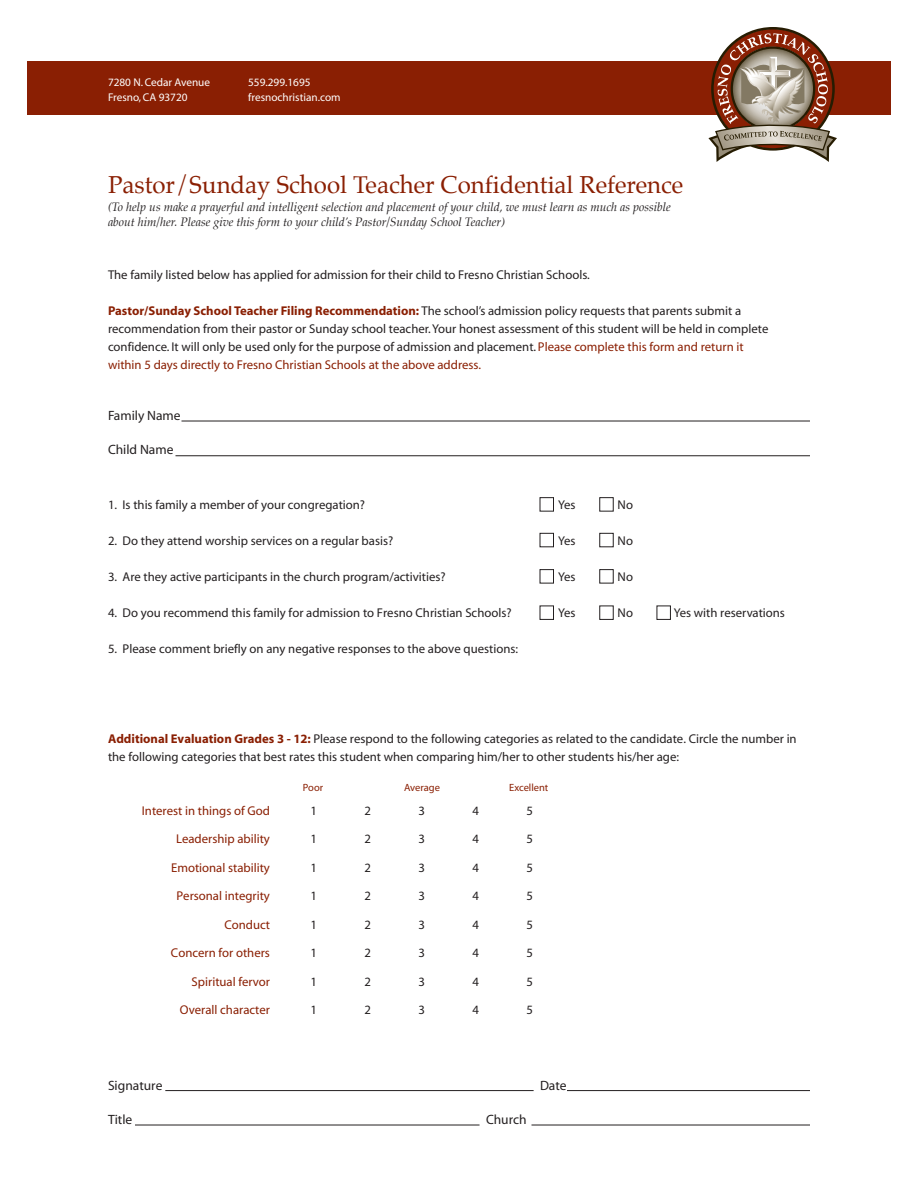
<style>
.page{position:relative;width:918px;height:1188px;background:#fff}
.page>*{position:absolute;margin:0;border:0;box-sizing:border-box;transform-origin:0 0}
.t1{font:24px "Palatino";color:#8a1f03}
.t2{font:13.5px "Myriad";color:#231f20}
.t3{font:12.75px/18px "Myriad";color:#231f20}
.t4{font:12.75px "Myriad";color:#8a1f03}
.t5{font:italic 12px/15px "Palatino";color:#231f20}
.t6{font:11.25px/15px "Myriad";color:#fff}
.t7{font:10.5px "Myriad";color:#8a1f03}
.s1{font-weight:700;color:#8a1f03}
.s2{color:#8a1f03}
</style>
<div class="page">
<div style="left:27px;top:61px;width:864px;height:54px;background:#8a1f03"></div>
<hr style="left:165px;top:1090px;width:369px;height:1px;background:#231f20">
<hr style="left:567px;top:1090px;width:243px;height:1px;background:#231f20">
<hr style="left:531px;top:1125px;width:279px;height:1px;background:#231f20">
<hr style="left:135px;top:1125px;width:345px;height:1px;background:#231f20">
<hr style="left:176px;top:456px;width:634px;height:1px;background:#231f20">
<hr style="left:182px;top:421px;width:628px;height:1px;background:#231f20">
<div style="left:540px;top:497px;width:14px;height:15px;border:1px solid #231f20"></div>
<div style="left:599px;top:497px;width:15px;height:15px;border:1px solid #231f20"></div>
<div style="left:540px;top:533px;width:14px;height:14px;border:1px solid #231f20"></div>
<div style="left:599px;top:533px;width:15px;height:14px;border:1px solid #231f20"></div>
<div style="left:540px;top:569px;width:14px;height:14px;border:1px solid #231f20"></div>
<div style="left:599px;top:569px;width:15px;height:14px;border:1px solid #231f20"></div>
<div style="left:540px;top:606px;width:14px;height:14px;border:1px solid #231f20"></div>
<div style="left:599px;top:606px;width:15px;height:14px;border:1px solid #231f20"></div>
<div style="left:657px;top:606px;width:14px;height:14px;border:1px solid #231f20"></div>
<svg style="left:708px;top:27px;width:129px;height:135px"></svg>
<p class="t6" style="left:108px;top:76px;width:104px">7280 N. Cedar Avenue<br>Fresno, CA 93720</p>
<p class="t6" style="left:248px;top:76px;width:94px">559.299.1695 fresnochristian.com</p>
<p class="t1" style="left:108px;top:169px;width:577px">Pastor/Sunday School Teacher Confidential Reference</p>
<p class="t5" style="left:108px;top:201px;width:564px">(To help us make a prayerful and intelligent selection and placement of your child, we must learn as much as possible about him/her. Please give this form to your child’s Pastor/Sunday School Teacher)</p>
<p class="t3" style="left:108px;top:266px;width:483px">The family listed below has applied for admission for their child to Fresno Christian Schools.</p>
<p class="t3" style="left:108px;top:302px;width:662px"><span class="s1">Pastor/Sunday School Teacher Filing Recommendation:</span> The school’s admission policy requests that parents submit a recommendation from their pastor or Sunday school teacher. Your honest assessment of this student will be held in complete confidence. It will only be used only for the purpose of admission and placement. <span class="s2">Please complete this form and return it within 5 days directly to Fresno Christian Schools at the above address.</span></p>
<p class="t2" style="left:108px;top:409px;width:74px">Family Name</p>
<p class="t2" style="left:108px;top:443px;width:67px">Child Name</p>
<p class="t3" style="left:108px;top:496px;width:259px">1. Is this family a member of your congregation?</p>
<p class="t3" style="left:108px;top:532px;width:287px">2. Do they attend worship services on a regular basis?</p>
<p class="t3" style="left:108px;top:568px;width:339px">3. Are they active participants in the church program/activities?</p>
<p class="t3" style="left:108px;top:604px;width:405px">4. Do you recommend this family for admission to Fresno Christian Schools?</p>
<p class="t3" style="left:108px;top:640px;width:412px">5. Please comment briefly on any negative responses to the above questions:</p>
<p class="t3" style="left:558px;top:496px;width:19px">Yes</p>
<p class="t3" style="left:618px;top:496px;width:17px">No</p>
<p class="t3" style="left:558px;top:532px;width:19px">Yes</p>
<p class="t3" style="left:618px;top:532px;width:17px">No</p>
<p class="t3" style="left:558px;top:568px;width:19px">Yes</p>
<p class="t3" style="left:618px;top:568px;width:17px">No</p>
<p class="t3" style="left:558px;top:604px;width:19px">Yes</p>
<p class="t3" style="left:618px;top:604px;width:17px">No</p>
<p class="t3" style="left:674px;top:604px;width:113px">Yes with reservations</p>
<p class="t3" style="left:108px;top:730px;width:690px"><span class="s1">Additional Evaluation Grades 3 - 12:</span> Please respond to the following categories as related to the candidate. Circle the number in the following categories that best rates this student when comparing him/her to other students his/her age:</p>
<p class="t4" style="left:142px;top:804px;width:130px">Interest in things of God</p>
<p class="t4" style="left:176px;top:832px;width:95px">Leadership ability</p>
<p class="t4" style="left:171px;top:861px;width:100px">Emotional stability</p>
<p class="t4" style="left:177px;top:889px;width:95px">Personal integrity</p>
<p class="t4" style="left:224px;top:918px;width:47px">Conduct</p>
<p class="t4" style="left:171px;top:946px;width:101px">Concern for others</p>
<p class="t4" style="left:192px;top:975px;width:80px">Spiritual fervor</p>
<p class="t4" style="left:180px;top:1003px;width:92px">Overall character</p>
<p class="t7" style="left:303px;top:782px;width:22px">Poor</p>
<p class="t7" style="left:404px;top:782px;width:37px">Average</p>
<p class="t7" style="left:509px;top:782px;width:41px">Excellent</p>
<p class="t3" style="left:310px;top:802px;width:8px">1</p>
<p class="t3" style="left:364px;top:802px;width:8px">2</p>
<p class="t3" style="left:418px;top:802px;width:8px">3</p>
<p class="t3" style="left:472px;top:802px;width:8px">4</p>
<p class="t3" style="left:526px;top:802px;width:8px">5</p>
<p class="t3" style="left:310px;top:830px;width:8px">1</p>
<p class="t3" style="left:364px;top:830px;width:8px">2</p>
<p class="t3" style="left:418px;top:830px;width:8px">3</p>
<p class="t3" style="left:472px;top:830px;width:8px">4</p>
<p class="t3" style="left:526px;top:830px;width:8px">5</p>
<p class="t3" style="left:310px;top:859px;width:8px">1</p>
<p class="t3" style="left:364px;top:859px;width:8px">2</p>
<p class="t3" style="left:418px;top:859px;width:8px">3</p>
<p class="t3" style="left:472px;top:859px;width:8px">4</p>
<p class="t3" style="left:526px;top:859px;width:8px">5</p>
<p class="t3" style="left:310px;top:887px;width:8px">1</p>
<p class="t3" style="left:364px;top:887px;width:8px">2</p>
<p class="t3" style="left:418px;top:887px;width:8px">3</p>
<p class="t3" style="left:472px;top:887px;width:8px">4</p>
<p class="t3" style="left:526px;top:887px;width:8px">5</p>
<p class="t3" style="left:310px;top:916px;width:8px">1</p>
<p class="t3" style="left:364px;top:916px;width:8px">2</p>
<p class="t3" style="left:418px;top:916px;width:8px">3</p>
<p class="t3" style="left:472px;top:916px;width:8px">4</p>
<p class="t3" style="left:526px;top:916px;width:8px">5</p>
<p class="t3" style="left:310px;top:944px;width:8px">1</p>
<p class="t3" style="left:364px;top:944px;width:8px">2</p>
<p class="t3" style="left:418px;top:944px;width:8px">3</p>
<p class="t3" style="left:472px;top:944px;width:8px">4</p>
<p class="t3" style="left:526px;top:944px;width:8px">5</p>
<p class="t3" style="left:310px;top:973px;width:8px">1</p>
<p class="t3" style="left:364px;top:973px;width:8px">2</p>
<p class="t3" style="left:418px;top:973px;width:8px">3</p>
<p class="t3" style="left:472px;top:973px;width:8px">4</p>
<p class="t3" style="left:526px;top:973px;width:8px">5</p>
<p class="t3" style="left:310px;top:1001px;width:8px">1</p>
<p class="t3" style="left:364px;top:1001px;width:8px">2</p>
<p class="t3" style="left:418px;top:1001px;width:8px">3</p>
<p class="t3" style="left:472px;top:1001px;width:8px">4</p>
<p class="t3" style="left:526px;top:1001px;width:8px">5</p>
<p class="t2" style="left:108px;top:1078px;width:56px">Signature</p>
<p class="t2" style="left:540px;top:1078px;width:28px">Date</p>
<p class="t2" style="left:108px;top:1113px;width:26px">Title</p>
<p class="t2" style="left:486px;top:1113px;width:42px">Church</p>
</div>
